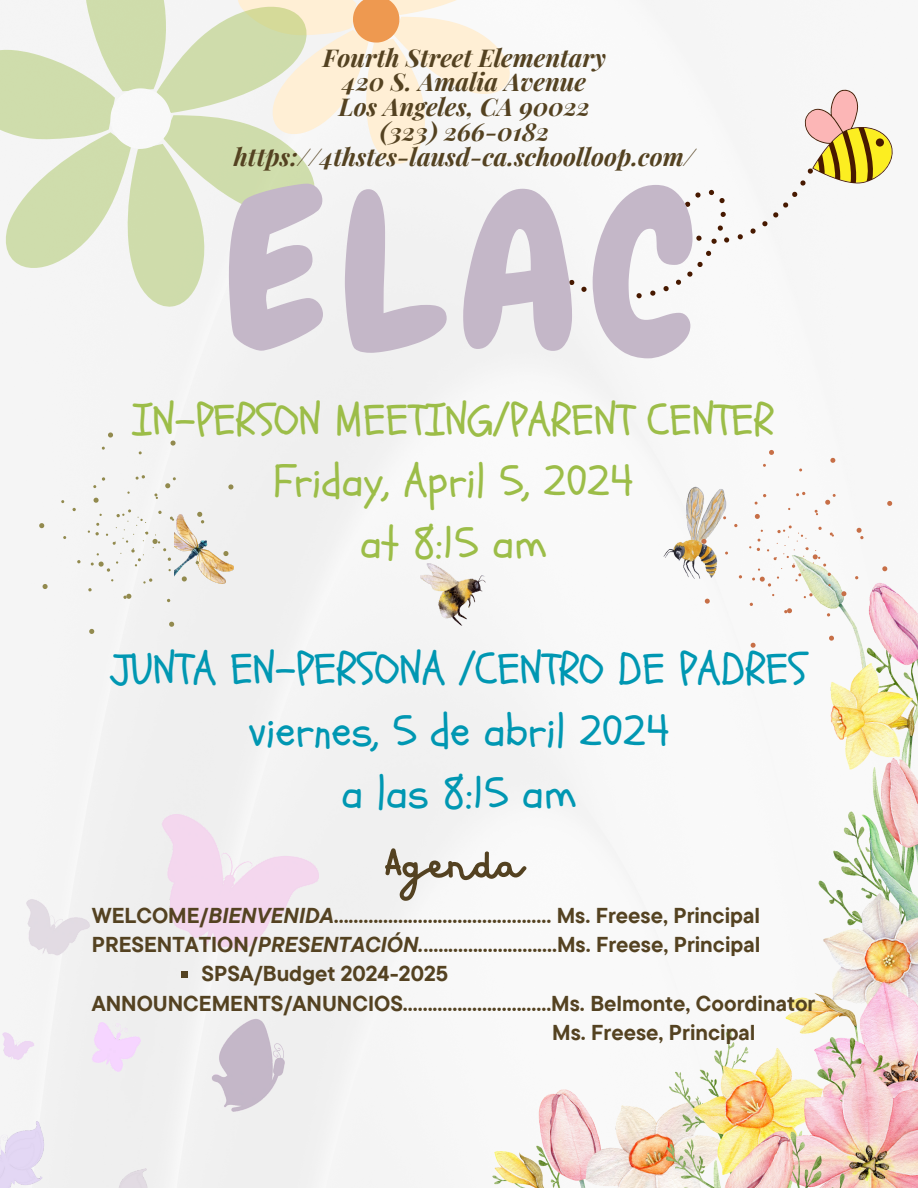
<style>
.page{position:relative;width:918px;height:1188px;background:#fff}
.page>*{position:absolute;margin:0;border:0;box-sizing:border-box;transform-origin:0 0}
.t1{font:219px "Chewy";color:#c4b7c8}
.t2{font:51.15px "Hibernate";color:#544221}
.t3{font:44.55px/61.8px "Schoolbell";color:#0097b2;text-align:center}
.t4{font:44.55px/61.8px "Schoolbell";color:#9cbd48;text-align:center}
.t5{font:italic 700 24.6px/24.8px "Playfair Display";color:#544221;text-align:center}
.t6{font:700 21.45px/29.2px "TT Commons Pro";color:#544221}
.s1{font-style:italic}
</style>
<div class="page">
<div style="left:2px;top:0;width:891px;height:1188px;background:#f5f5f5"></div>
<img style="left:487px;top:556px;width:431px;height:632px">
<svg style="left:559px;top:89px;width:334px;height:210px"></svg>
<img style="left:0;top:815px;width:318px;height:373px">
<svg style="left:0;top:0;width:513px;height:307px"></svg>
<img style="left:421px;top:563px;width:65px;height:62px">
<img style="left:664px;top:485px;width:64px;height:96px">
<img style="left:175px;top:514px;width:58px;height:69px">
<svg style="left:139px;top:451px;width:3px;height:4px"></svg>
<svg style="left:102px;top:446px;width:3px;height:4px"></svg>
<svg style="left:170px;top:440px;width:6px;height:6px"></svg>
<svg style="left:228px;top:484px;width:5px;height:6px"></svg>
<svg style="left:165px;top:477px;width:11px;height:12px"></svg>
<svg style="left:223px;top:551px;width:6px;height:5px"></svg>
<svg style="left:169px;top:621px;width:5px;height:6px"></svg>
<svg style="left:181px;top:576px;width:6px;height:6px"></svg>
<svg style="left:89px;top:629px;width:6px;height:5px"></svg>
<svg style="left:42px;top:584px;width:6px;height:5px"></svg>
<svg style="left:93px;top:497px;width:6px;height:6px"></svg>
<svg style="left:108px;top:432px;width:5px;height:6px"></svg>
<svg style="left:39px;top:523px;width:6px;height:5px"></svg>
<svg style="left:195px;top:561px;width:4px;height:3px"></svg>
<svg style="left:123px;top:593px;width:9px;height:6px"></svg>
<svg style="left:77px;top:560px;width:4px;height:4px"></svg>
<svg style="left:88px;top:588px;width:4px;height:4px"></svg>
<svg style="left:72px;top:508px;width:4px;height:3px"></svg>
<svg style="left:102px;top:477px;width:3px;height:4px"></svg>
<svg style="left:197px;top:512px;width:7px;height:12px"></svg>
<svg style="left:135px;top:475px;width:10px;height:5px"></svg>
<svg style="left:143px;top:578px;width:10px;height:6px"></svg>
<svg style="left:154px;top:493px;width:4px;height:6px"></svg>
<div style="left:88px;top:509px;width:86px;height:63px;background:#f4f4f4"></div>
<svg style="left:799px;top:468px;width:3px;height:4px"></svg>
<svg style="left:725px;top:551px;width:3px;height:4px"></svg>
<svg style="left:830px;top:458px;width:6px;height:5px"></svg>
<svg style="left:887px;top:501px;width:5px;height:5px"></svg>
<svg style="left:825px;top:494px;width:11px;height:11px"></svg>
<svg style="left:882px;top:566px;width:6px;height:6px"></svg>
<svg style="left:829px;top:635px;width:5px;height:6px"></svg>
<svg style="left:841px;top:591px;width:6px;height:5px"></svg>
<svg style="left:750px;top:642px;width:6px;height:6px"></svg>
<svg style="left:705px;top:598px;width:5px;height:6px"></svg>
<svg style="left:755px;top:514px;width:5px;height:5px"></svg>
<svg style="left:769px;top:450px;width:5px;height:5px"></svg>
<svg style="left:701px;top:539px;width:6px;height:5px"></svg>
<svg style="left:855px;top:576px;width:4px;height:4px"></svg>
<svg style="left:827px;top:613px;width:3px;height:4px"></svg>
<svg style="left:784px;top:608px;width:8px;height:5px"></svg>
<svg style="left:739px;top:575px;width:3px;height:4px"></svg>
<svg style="left:734px;top:524px;width:4px;height:3px"></svg>
<svg style="left:754px;top:494px;width:12px;height:11px"></svg>
<svg style="left:856px;top:528px;width:8px;height:11px"></svg>
<svg style="left:796px;top:492px;width:10px;height:4px"></svg>
<svg style="left:804px;top:593px;width:9px;height:5px"></svg>
<svg style="left:814px;top:510px;width:4px;height:5px"></svg>
<svg style="left:749px;top:525px;width:85px;height:62px"></svg>
<div style="left:181px;top:971px;width:6px;height:7px;background:#544221"></div>
<p class="t5" style="left:234px;top:44px;width:463px">Fourth Street Elementary<br>420 S. Amalia Avenue<br>Los Angeles, CA 90022<br>(323) 266-0182 https://4thstes-lausd-ca.schoolloop.com/</p>
<h4 class="t1" style="left:223px;top:133px;width:473px">ELAC</h4>
<h1 class="t4" style="left:133px;top:390px;width:643px">IN-PERSON MEETING/PARENT CENTER<br>Friday, April 5, 2024<br>at 8:15 am</h1>
<h3 class="t3" style="left:111px;top:639px;width:697px">JUNTA EN-PERSONA /CENTRO DE PADRES viernes, 5 de abril 2024<br>a las 8:15 am</h3>
<p class="t2" style="left:385px;top:838px;width:139px">Agenda</p>
<p class="t6" style="left:92px;top:900px;width:670px">WELCOME/<span class="s1">BIENVENIDA</span>............................................ Ms. Freese, Principal<br>PRESENTATION/<span class="s1">PRESENTACIÓN.</span>...........................Ms. Freese, Principal</p>
<p class="t6" style="left:202px;top:959px;width:248px">SPSA/Budget 2024-2025</p>
<h3 class="t6" style="left:552px;top:988px;width:265px;text-indent:-460px">ANNOUNCEMENTS/ANUNCIOS..............................Ms. Belmonte, Coordinator<br>Ms. Freese, Principal</h3>
</div>
